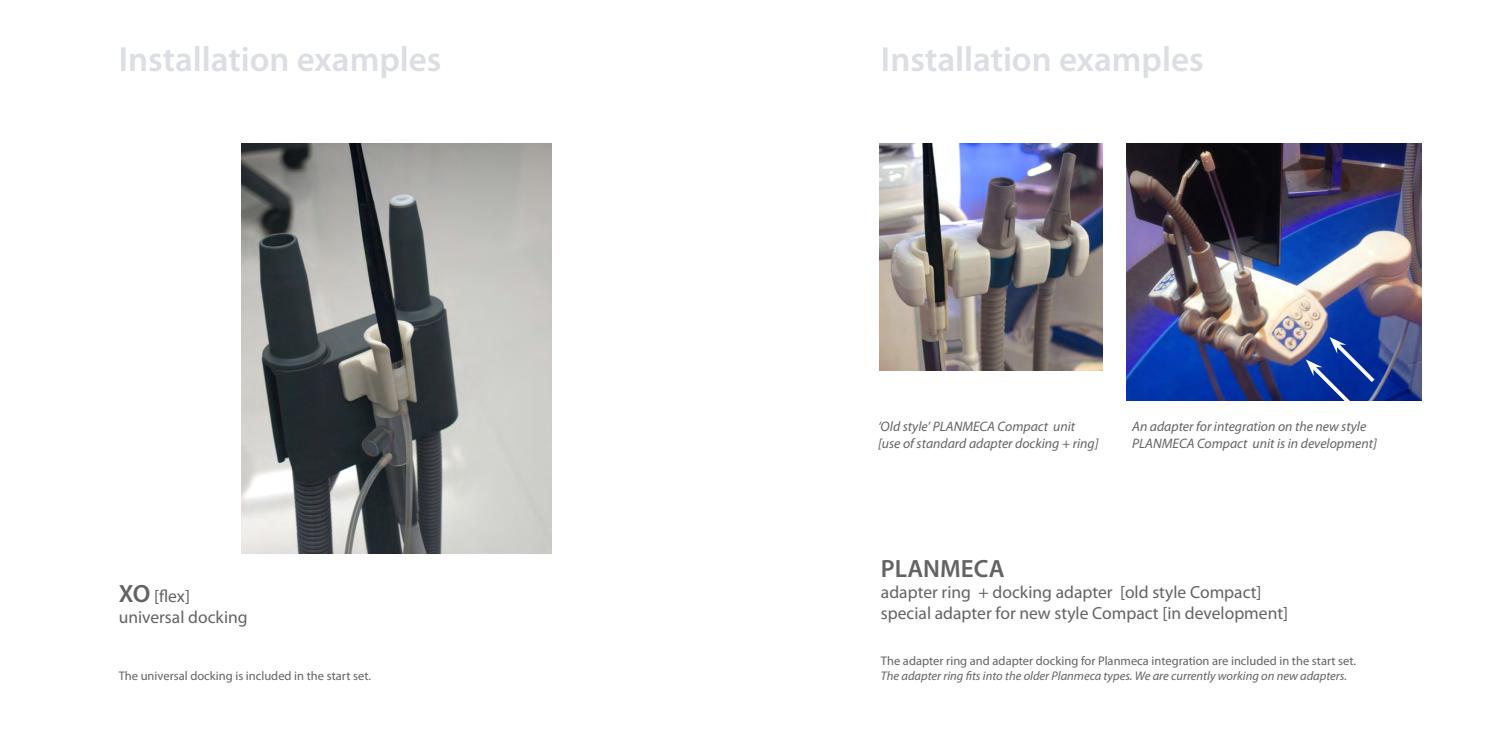
<style>
.page{position:relative;width:1489px;height:745px;background:#fff}
.page>*{position:absolute;margin:0;border:0;box-sizing:border-box;transform-origin:0 0}
.t1{font:600 35px "Myriad Pro";color:#dbdee2}
.t2{font:600 25px "Myriad Pro";color:#636366}
.t3{font:17.5px "Myriad Pro";color:#636366}
.t4{font:italic 13.75px "Myriad Pro";color:#636366}
.t5{font:italic 12.5px/15px "Myriad Pro";color:#636366}
.t6{font:12.5px "Myriad Pro";color:#636366}
.s1{font-weight:600;font-size:25px}
.s2{font-style:normal}
</style>
<div class="page">
<img style="left:241px;top:144px;width:310px;height:409px">
<img style="left:879px;top:143px;width:223px;height:227px">
<img style="left:1126px;top:143px;width:294px;height:257px">
<svg style="left:1305px;top:337px;width:73px;height:64px;background:#2548a6"></svg>
<p class="t1" style="left:119px;top:37px;width:324px">Installation examples</p>
<p class="t3" style="left:119px;top:585px;width:73px"><span class="s1">XO</span> [flex]</p>
<p class="t3" style="left:119px;top:606px;width:130px">universal docking</p>
<p class="t6" style="left:119px;top:668px;width:254px">The universal docking is included in the start set.</p>
<p class="t1" style="left:881px;top:37px;width:324px">Installation examples</p>
<p class="t4" style="left:878px;top:418px;width:198px">‘Old style’ PLANMECA Compact unit</p>
<p class="t4" style="left:878px;top:434px;width:222px">[use of standard adapter docking + ring]</p>
<p class="t4" style="left:1131px;top:418px;width:236px">An adapter for integration on the new style</p>
<p class="t4" style="left:1131px;top:434px;width:246px">PLANMECA Compact unit is in development]</p>
<p class="t2" style="left:881px;top:552px;width:125px">PLANMECA</p>
<p class="t3" style="left:881px;top:581px;width:382px">adapter ring + docking adapter [old style Compact]</p>
<p class="t3" style="left:881px;top:602px;width:408px">special adapter for new style Compact [in development]</p>
<p class="t5" style="left:881px;top:652px;width:476px"><span class="s2">The adapter ring and adapter docking for Planmeca integration are included in the start set.<br></span>The adapter ring fits into the older Planmeca types. We are currently working on new adapters.</p>
</div>
